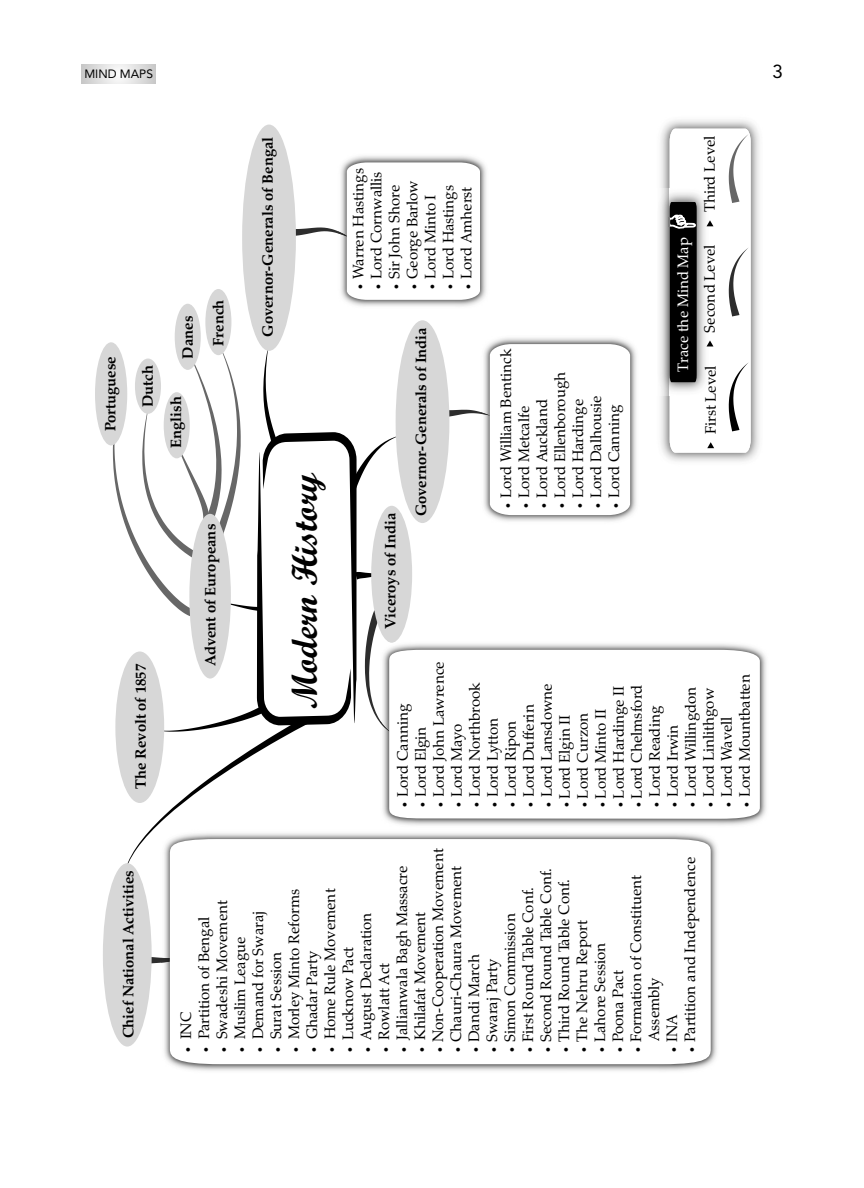
<style>
.page{position:relative;width:864px;height:1188px;background:#fff}
.page>*{position:absolute;margin:0;border:0;box-sizing:border-box;transform-origin:0 0}
.t1{font:36px "Script MT Bold";letter-spacing:-.01em;color:#000}
.t2{font:18.75px "Avenir LT Std";color:#000}
.t3{font:15px/18px "Zapf Calligraphic 801 BT";color:#000}
.t4{font:700 15px/28.2px "Zapf Calligraphic 801 BT";color:#000}
.t5{font:15px "Zapf Calligraphic 801 BT";color:#fff}
.t6{font:12px "Avenir LT Std";color:#000}
.s1{font-weight:900;color:#fff}
</style>
<div class="page">
<svg style="left:81px;top:64px;width:75px;height:20px"></svg>
<svg style="left:152px;top:957px;width:9px;height:7px"></svg>
<img style="left:660px;top:120px;width:100px;height:342px">
<img style="left:660px;top:188px;width:8px;height:208px">
<div style="left:242px;top:125px;width:54px;height:226px;background:#d7d7d7;border-radius:50%"></div>
<div style="left:396px;top:320px;width:53px;height:203px;background:#d7d7d7;border-radius:50%"></div>
<div style="left:103px;top:863px;width:49px;height:184px;background:#d7d7d7;border-radius:50%"></div>
<div style="left:95px;top:342px;width:32px;height:103px;background:#d7d7d7;border-radius:50%"></div>
<div style="left:175px;top:304px;width:26px;height:66px;background:#d7d7d7;border-radius:50%"></div>
<div style="left:205px;top:289px;width:26px;height:66px;background:#d7d7d7;border-radius:50%"></div>
<img style="left:346px;top:156px;width:140px;height:151px">
<svg style="left:289px;top:162px;width:191px;height:138px"></svg>
<img style="left:490px;top:338px;width:146px;height:184px">
<svg style="left:441px;top:344px;width:189px;height:171px"></svg>
<div style="left:371px;top:506px;width:41px;height:137px;background:#d7d7d7;border-radius:50%"></div>
<img style="left:401px;top:644px;width:365px;height:182px">
<svg style="left:113px;top:337px;width:288px;height:549px"></svg>
<svg style="left:389px;top:650px;width:371px;height:169px"></svg>
<img style="left:161px;top:830px;width:556px;height:241px">
<img style="left:161px;top:956px;width:9px;height:7px">
<svg style="left:170px;top:839px;width:543px;height:225px"></svg>
<svg style="left:668px;top:129px;width:83px;height:324px"></svg>
<p class="t6" style="left:84px;top:67px;width:127px">MIND MAPS <span class="s1">PHYSICS</span></p>
<p class="t2" style="left:773px;top:61px;width:12px">3</p>
<p class="t4" style="left:172px;top:346px;width:48px;line-height:30.6px;text-indent:-13px;rotate:-90deg">Danes<br>French</p>
<p class="t4" style="left:96px;top:431px;width:76px;rotate:-90deg">Portuguese</p>
<p class="t4" style="left:134px;top:448px;width:84px;text-indent:41px;rotate:-90deg">Dutch<br>English</p>
<p class="t4" style="left:127px;top:789px;width:126px;rotate:-90deg">The Revolt of 1857</p>
<p class="t4" style="left:196px;top:666px;width:144px;rotate:-90deg">Advent of Europeans</p>
<p class="t4" style="left:253px;top:337px;width:201px;rotate:-90deg">Governor-Generals of Bengal</p>
<h1 class="t1" style="left:283px;top:709px;width:237px;rotate:-90deg">Modern History</h1>
<p class="t3" style="left:349px;top:289px;width:123px;rotate:-90deg">• Warren Hastings</p>
<p class="t3" style="left:367px;top:289px;width:119px;rotate:-90deg">• Lord Cornwallis</p>
<p class="t3" style="left:385px;top:289px;width:106px;rotate:-90deg">• Sir John Shore</p>
<p class="t3" style="left:403px;top:289px;width:111px;rotate:-90deg">• George Barlow</p>
<p class="t3" style="left:421px;top:289px;width:96px;rotate:-90deg">• Lord Minto I</p>
<p class="t3" style="left:439px;top:289px;width:106px;rotate:-90deg">• Lord Hastings</p>
<p class="t3" style="left:457px;top:289px;width:104px;rotate:-90deg">• Lord Amherst</p>
<p class="t4" style="left:376px;top:629px;width:117px;rotate:-90deg">Viceroys of India</p>
<p class="t4" style="left:407px;top:516px;width:191px;rotate:-90deg">Governor-Generals of India</p>
<p class="t3" style="left:497px;top:508px;width:161px;rotate:-90deg">• Lord William Bentinck</p>
<p class="t3" style="left:551px;top:508px;width:138px;rotate:-90deg">• Lord Ellenborough</p>
<p class="t3" style="left:569px;top:508px;width:111px;rotate:-90deg">• Lord Hardinge</p>
<p class="t3" style="left:587px;top:508px;width:114px;rotate:-90deg">• Lord Dalhousie</p>
<p class="t3" style="left:605px;top:508px;width:105px;rotate:-90deg">• Lord Canning</p>
<p class="t3" style="left:515px;top:508px;width:104px;rotate:-90deg">• Lord Metcalfe</p>
<p class="t3" style="left:533px;top:508px;width:111px;rotate:-90deg">• Lord Auckland</p>
<p class="t5" style="left:674px;top:372px;width:137px;rotate:-90deg">Trace the Mind Map</p>
<p class="t3" style="left:701px;top:212px;width:78px;rotate:-90deg">Third Level</p>
<p class="t3" style="left:701px;top:333px;width:90px;rotate:-90deg">Second Level</p>
<p class="t3" style="left:702px;top:434px;width:70px;rotate:-90deg">First Level</p>
<p class="t3" style="left:430px;top:807px;width:147px;rotate:-90deg">• Lord John Lawrence</p>
<p class="t3" style="left:736px;top:807px;width:134px;rotate:-90deg">• Lord Mountbatten</p>
<p class="t3" style="left:466px;top:807px;width:126px;rotate:-90deg">• Lord Northbrook</p>
<p class="t3" style="left:538px;top:807px;width:125px;rotate:-90deg">• Lord Lansdowne</p>
<p class="t3" style="left:610px;top:807px;width:123px;rotate:-90deg">• Lord Hardinge II</p>
<p class="t3" style="left:628px;top:807px;width:124px;rotate:-90deg">• Lord Chelmsford</p>
<p class="t3" style="left:682px;top:807px;width:122px;rotate:-90deg">• Lord Willingdon</p>
<p class="t3" style="left:700px;top:807px;width:120px;rotate:-90deg">• Lord Linlithgow</p>
<p class="t3" style="left:394px;top:807px;width:105px;rotate:-90deg">• Lord Canning</p>
<p class="t3" style="left:520px;top:807px;width:104px;rotate:-90deg">• Lord Dufferin</p>
<p class="t3" style="left:646px;top:807px;width:102px;rotate:-90deg">• Lord Reading</p>
<p class="t3" style="left:556px;top:807px;width:94px;rotate:-90deg">• Lord Elgin II</p>
<p class="t3" style="left:574px;top:807px;width:96px;rotate:-90deg">• Lord Curzon</p>
<p class="t3" style="left:592px;top:807px;width:100px;rotate:-90deg">• Lord Minto II</p>
<p class="t3" style="left:718px;top:807px;width:92px;rotate:-90deg">• Lord Wavell</p>
<p class="t3" style="left:484px;top:807px;width:91px;rotate:-90deg">• Lord Lytton</p>
<p class="t3" style="left:502px;top:807px;width:88px;rotate:-90deg">• Lord Ripon</p>
<p class="t3" style="left:448px;top:807px;width:85px;rotate:-90deg">• Lord Mayo</p>
<p class="t3" style="left:664px;top:807px;width:84px;rotate:-90deg">• Lord Irwin</p>
<p class="t3" style="left:412px;top:807px;width:82px;rotate:-90deg">• Lord Elgin</p>
<p class="t4" style="left:114px;top:1038px;width:170px;rotate:-90deg">Chief National Activities</p>
<p class="t3" style="left:429px;top:1052px;width:205px;rotate:-90deg">• Non-Cooperation Movement</p>
<p class="t3" style="left:681px;top:1052px;width:197px;rotate:-90deg">• Partition and Independence</p>
<p class="t3" style="left:447px;top:1052px;width:188px;rotate:-90deg">• Chauri-Chaura Movement</p>
<p class="t3" style="left:393px;top:1052px;width:188px;rotate:-90deg">• Jallianwala Bagh Massacre</p>
<p class="t3" style="left:537px;top:1052px;width:186px;rotate:-90deg">• Second Round Table Conf.</p>
<p class="t3" style="left:555px;top:1052px;width:175px;rotate:-90deg">• Third Round Table Conf.</p>
<p class="t3" style="left:627px;top:1041px;width:168px;text-indent:-11px;rotate:-90deg">• Formation of Constituent<br>Assembly</p>
<p class="t3" style="left:519px;top:1052px;width:167px;rotate:-90deg">• First Round Table Conf.</p>
<p class="t3" style="left:321px;top:1052px;width:165px;rotate:-90deg">• Home Rule Movement</p>
<p class="t3" style="left:285px;top:1052px;width:165px;rotate:-90deg">• Morley Minto Reforms</p>
<p class="t3" style="left:213px;top:1052px;width:154px;rotate:-90deg">• Swadeshi Movement</p>
<p class="t3" style="left:411px;top:1052px;width:142px;rotate:-90deg">• Khilafat Movement</p>
<p class="t3" style="left:249px;top:1052px;width:143px;rotate:-90deg">• Demand for Swaraj</p>
<p class="t3" style="left:357px;top:1052px;width:141px;rotate:-90deg">• August Declaration</p>
<p class="t3" style="left:501px;top:1052px;width:140px;rotate:-90deg">• Simon Commission</p>
<p class="t3" style="left:195px;top:1052px;width:137px;rotate:-90deg">• Partition of Bengal</p>
<p class="t3" style="left:573px;top:1052px;width:133px;rotate:-90deg">• The Nehru Report</p>
<p class="t3" style="left:231px;top:1052px;width:117px;rotate:-90deg">• Muslim League</p>
<p class="t3" style="left:591px;top:1052px;width:111px;rotate:-90deg">• Lahore Session</p>
<p class="t3" style="left:339px;top:1052px;width:107px;rotate:-90deg">• Lucknow Pact</p>
<p class="t3" style="left:303px;top:1052px;width:103px;rotate:-90deg">• Ghadar Party</p>
<p class="t3" style="left:267px;top:1052px;width:102px;rotate:-90deg">• Surat Session</p>
<p class="t3" style="left:465px;top:1052px;width:99px;rotate:-90deg">• Dandi March</p>
<p class="t3" style="left:483px;top:1052px;width:95px;rotate:-90deg">• Swaraj Party</p>
<p class="t3" style="left:375px;top:1052px;width:91px;rotate:-90deg">• Rowlatt Act</p>
<p class="t3" style="left:609px;top:1052px;width:83px;rotate:-90deg">• Poona Pact</p>
<p class="t3" style="left:177px;top:1052px;width:42px;rotate:-90deg">• INC</p>
<p class="t3" style="left:663px;top:1052px;width:39px;rotate:-90deg">• INA</p>
</div>
